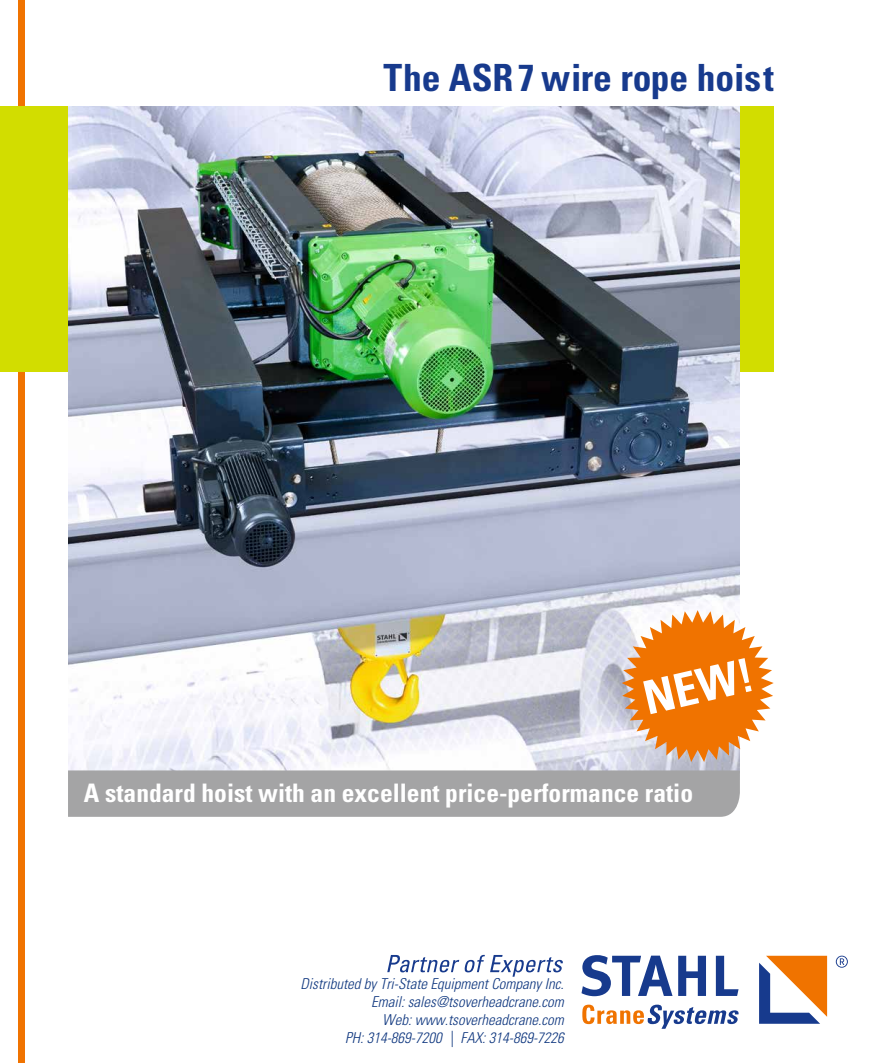
<style>
.page{position:relative;width:893px;height:1063px;background:#fff}
.page>*{position:absolute;margin:0;border:0;box-sizing:border-box;transform-origin:0 0}
.t1{font:700 condensed 46.5px "Univers";color:#fff}
.t2{font:700 condensed 37.5px "Univers";color:#173a8d}
.t3{font:700 condensed 25.5px "Univers";color:#fff}
.t4{font:italic 300 condensed 15px/18px "Univers LT Std";color:#0f377f;text-align:right}
</style>
<div class="page">
<div style="left:18px;top:0;width:6px;height:1063px;background:#f07300"></div>
<div style="left:0;top:106px;width:774px;height:266px;background:#d2dd00"></div>
<svg style="left:582px;top:1005px;width:157px;height:24px"></svg>
<svg style="left:581px;top:955px;width:91px;height:41px"></svg>
<svg style="left:678px;top:956px;width:28px;height:40px"></svg>
<svg style="left:716px;top:956px;width:22px;height:40px"></svg>
<svg style="left:759px;top:956px;width:68px;height:68px"></svg>
<svg style="left:387px;top:955px;width:176px;height:22px"></svg>
<svg style="left:836px;top:956px;width:12px;height:12px"></svg>
<img style="left:68px;top:106px;width:672px;height:664px">
<div style="left:68px;top:770px;width:672px;height:47px;background:#a4a4a5"></div>
<svg style="left:622px;top:610px;width:152px;height:152px"></svg>
<h2 class="t2" style="left:384px;top:55px;width:392px">The ASR 7 wire rope hoist</h2>
<h1 class="t1" style="left:638px;top:671px;width:113px;rotate:-13deg">NEW!</h1>
<h3 class="t3" style="left:84px;top:778px;width:611px">A standard hoist with an excellent price-performance ratio</h3>
<p class="t4" style="left:301px;top:975px;width:265px">Distributed by Tri-State Equipment Company Inc.<br>Email: sales@tsoverheadcrane.com<br>Web: www.tsoverheadcrane.com<br>PH: 314-869-7200 | FAX: 314-869-7226</p>
</div>
